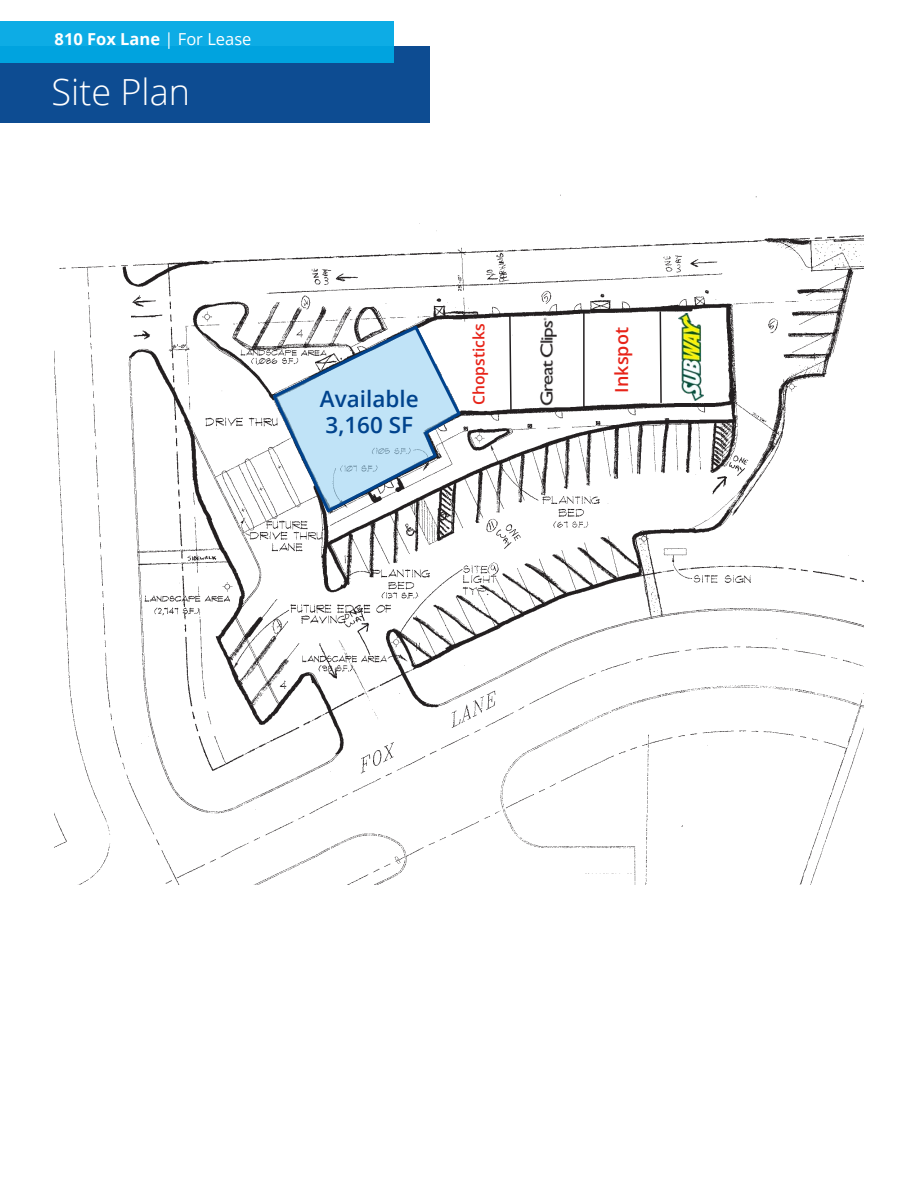
<style>
.page{position:relative;width:918px;height:1188px;background:#fff}
.page>*{position:absolute;margin:0;border:0;box-sizing:border-box;transform-origin:0 0}
.t1{font:300 36px "Open Sans";color:#fff}
.Contact_Info{font:600 22.5px "Open Sans";color:#00438d}
.Contact_Info-2{font:600 18px "Open Sans";color:#e72419}
.t2{font:700 16.5px "Open Sans";color:#fff}
.Contact_Info-3{font:600 15.6px "Open Sans";color:#e72419}
.s1{font-weight:400}
</style>
<div class="page">
<div style="left:0;top:46px;width:430px;height:77px;background:#0d4c92"></div>
<div style="left:0;top:22px;width:394px;height:41px;background:linear-gradient(to right,#08a8e2,#08a8e2)"></div>
<img style="left:55px;top:194px;width:809px;height:691px">
<svg style="left:270px;top:323px;width:193px;height:192px"></svg>
<img style="left:678px;top:313px;width:25px;height:87px">
<svg style="left:508px;top:314px;width:4px;height:99px"></svg>
<svg style="left:659px;top:310px;width:4px;height:94px"></svg>
<div style="left:539px;top:332px;width:107px;height:45px;background:#fff"></div>
<hr style="left:583px;top:312px;width:2px;height:96px;background:#231f20">
<img style="left:535px;top:312px;width:29px;height:100px">
<p class="t2" style="left:55px;top:28px;width:198px">810 Fox Lane <span class="s1">| For Lease</span></p>
<p class="t1" style="left:52px;top:67px;width:140px">Site Plan</p>
<p class="Contact_Info" style="left:320px;top:383px;width:100px">Available</p>
<p class="Contact_Info" style="left:326px;top:409px;width:89px">3,160 SF</p>
<p class="Contact_Info-3" style="left:468px;top:405px;width:83px;rotate:-90deg">Chopsticks</p>
<p class="Contact_Info-2" style="left:609px;top:393px;width:67px;rotate:-90deg">Inkspot</p>
</div>
